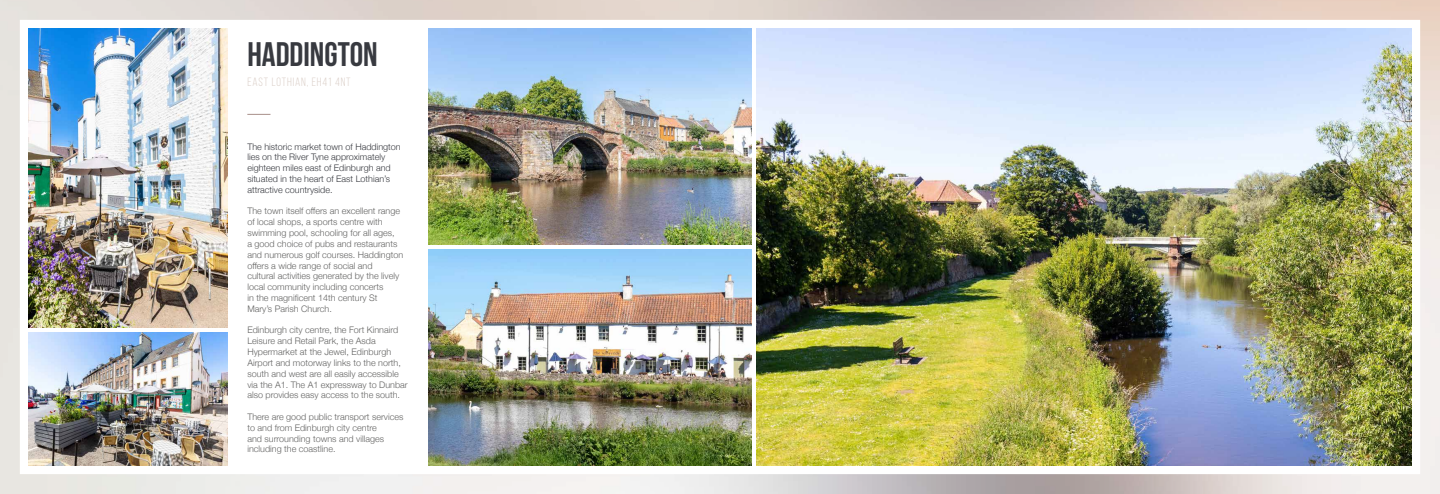
<style>
.page{position:relative;width:1440px;height:494px;background:#fff}
.page>*{position:absolute;margin:0;border:0;box-sizing:border-box;transform-origin:0 0}
.t1{font:700 34px "Bebas Neue";color:#383a40}
.t2{font:12px "Bebas Neue";letter-spacing:.07em;color:#dbcfc8}
.t3{font:300 9px/10.8px "Helvetica Neue";color:#646463}
.t4{font:300 9px/10.8px "Helvetica Neue";color:#383a40}
</style>
<div class="page">
<img style="left:0;top:0;width:1440px;height:493px">
<svg style="left:247px;top:114px;width:23px;height:1px"></svg>
<h1 class="t1" style="left:247px;top:35px;width:132px">HADDINGTON</h1>
<h2 class="t2" style="left:247px;top:75px;width:105px">EAST LOTHIAN, EH41 4NT</h2>
<p class="t4" style="left:247px;top:140px;width:155px">The historic market town of Haddington lies on the River Tyne approximately eighteen miles east of Edinburgh and situated in the heart of East Lothian’s attractive countryside.</p>
<p class="t3" style="left:247px;top:205px;width:157px">The town itself offers an excellent range of local shops, a sports centre with swimming pool, schooling for all ages,<br>a good choice of pubs and restaurants and numerous golf courses. Haddington offers a wide range of social and<br>cultural activities generated by the lively local community including concerts<br>in the magnificent 14th century St Mary’s Parish Church.</p>
<p class="t3" style="left:247px;top:324px;width:162px">Edinburgh city centre, the Fort Kinnaird Leisure and Retail Park, the Asda Hypermarket at the Jewel, Edinburgh Airport and motorway links to the north, south and west are all easily accessible via the A1. The A1 expressway to Dunbar also provides easy access to the south.</p>
<p class="t3" style="left:247px;top:410px;width:158px">There are good public transport services to and from Edinburgh city centre<br>and surrounding towns and villages including the coastline.</p>
</div>
